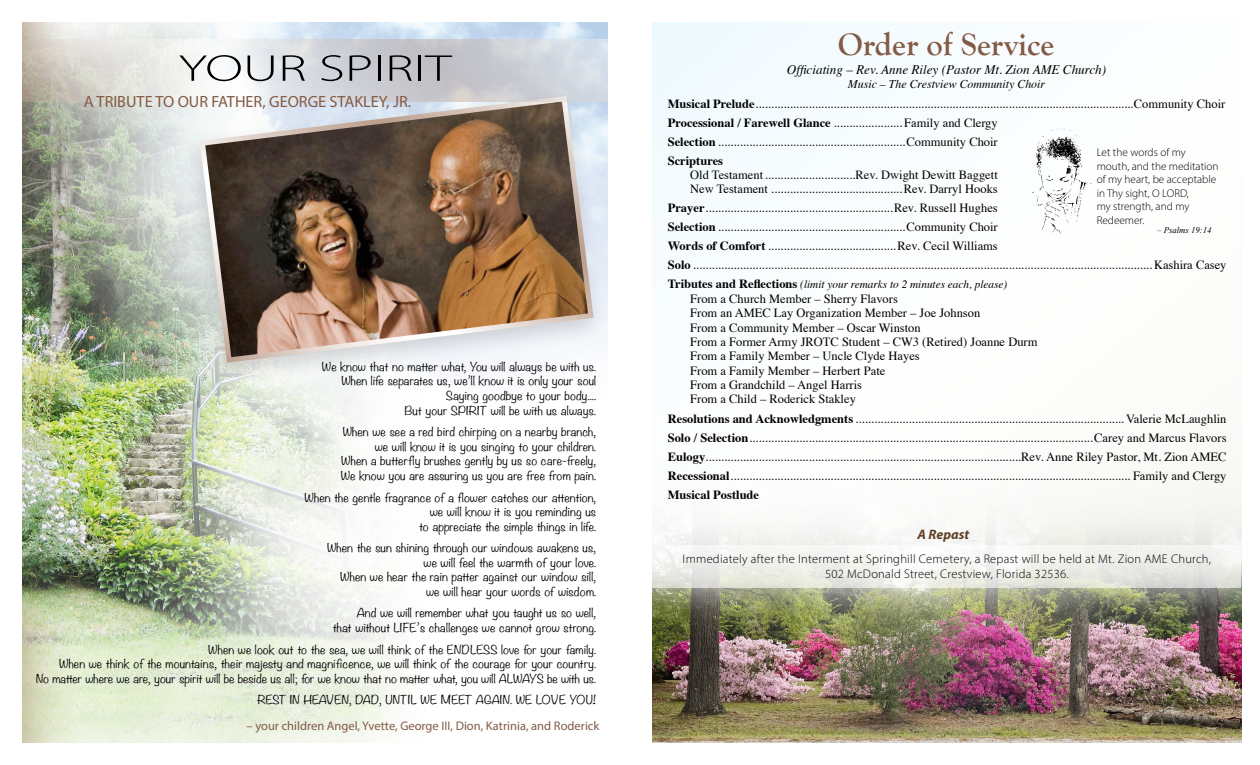
<style>
.page{position:relative;width:1260px;height:765px;background:#fff}
.page>*{position:absolute;margin:0;border:0;box-sizing:border-box;transform-origin:0 0}
.t1{font:300 37.5px "Myriad Pro";color:#000;scale:1.5 1}
.t2{font:700 32.5px "Goudy Old Style T";color:#835b45}
.t3{font:16.25px "Myriad Pro";color:#835b45}
.t4{font:italic 700 13.75px "Myriad Pro";color:#532f13}
.t5{font:italic 13.12px "Times";color:#000}
.t6{font:12.5px/19.1px "Times";color:#000}
.t7{font:300 12.5px/15px "Myriad Pro";letter-spacing:.02em;color:#000;text-align:center}
.t8{font:12.5px "Myriad Pro";color:#835b45}
.t9{font:italic 11.88px "Times";color:#000}
.t10{font:300 11.25px/13.5px "Myriad Pro";color:#000}
.t11{font:italic 11.25px "Times";color:#000}
.t12{font:300 10.88px/14.5px "Noteworthy";letter-spacing:.01em;color:#000;text-align:right;scale:1.16 1}
.t13{font:italic 8.75px "Times New Roman";color:#000}
.s1{font-weight:700}
.s2{font-weight:700;font-style:normal;font-size:12.5px}
</style>
<div class="page">
<div style="left:652px;top:22px;width:589px;height:720px;background:#fbfdfe"></div>
<img style="left:652px;top:477px;width:589px;height:265px">
<img style="left:1032px;top:128px;width:60px;height:106px">
<img style="left:22px;top:22px;width:404px;height:720px">
<div style="left:180px;top:86px;width:430px;height:303px;background:#000;opacity:.15"></div>
<img style="left:197px;top:101px;width:399px;height:265px">
<svg style="left:22px;top:40px;width:586px;height:61px;background:#d7d8d9"></svg>
<svg style="left:652px;top:546px;width:589px;height:42px;fill:#eff0eb"></svg>
<h1 class="t1" style="left:179px;top:46px;width:183px">YOUR SPIRIT</h1>
<h3 class="t3" style="left:84px;top:91px;width:329px">A TRIBUTE TO OUR FATHER, GEORGE STAKLEY, JR.</h3>
<p class="t12" style="left:322px;top:359px;width:238px">We know that no matter what, You will always be with us.<br>When life separates us, we’ll know it is only your soul Saying goodbye to your body....<br>But your SPIRIT will be with us always.</p>
<p class="t12" style="left:341px;top:425px;width:222px">When we see a red bird chirping on a nearby branch, we will know it is you singing to your children.<br>When a butterfly brushes gently by us so care-freely, We know you are assuring us you are free from pain.</p>
<p class="t12" style="left:305px;top:490px;width:253px">When the gentle fragrance of a flower catches our attention, we will know it is you reminding us<br>to appreciate the simple things in life.</p>
<p class="t12" style="left:327px;top:540px;width:234px">When the sun shining through our windows awakens us, we will feel the warmth of your love.<br>When we hear the rain patter against our window sill, we will hear your words of wisdom.</p>
<p class="t12" style="left:333px;top:606px;width:229px">And we will remember what you taught us so well,<br>that without LIFE’s challenges we cannot grow strong.</p>
<p class="t12" style="left:36px;top:642px;width:484px">When we look out to the sea, we will think of the ENDLESS love for your family.<br>When we think of the mountains, their majesty and magnificence, we will think of the courage for your country.<br>No matter where we are, your spirit will be beside us all; for we know that no matter what, you will ALWAYS be with us.</p>
<p class="t12" style="left:257px;top:693px;width:294px">REST IN HEAVEN, DAD, UNTIL WE MEET AGAIN. WE LOVE YOU!</p>
<p class="t8" style="left:247px;top:718px;width:354px">– your children Angel, Yvette, George III, Dion, Katrinia, and Roderick</p>
<h2 class="t2" style="left:838px;top:26px;width:218px">Order of Service</h2>
<p class="t5" style="left:787px;top:58px;width:321px">Officiating – Rev. Anne Riley (Pastor Mt. Zion AME Church)</p>
<p class="t9" style="left:848px;top:74px;width:199px">Music – The Crestview Community Choir</p>
<p class="t6" style="left:668px;top:93px;width:559px"><span class="s1">Musical Prelude</span>.........................................................................................................................Community Choir <span class="s1">Processional / Farewell Glance</span> ...................... Family and Clergy<br><span class="s1">Selection</span> ............................................................Community Choir<br><span class="s1">Scriptures</span></p>
<p class="t6" style="left:690px;top:167px;width:309px;line-height:13.8px">Old Testament.............................Rev. Dwight Dewitt Baggett<br>New Testament ..........................................Rev. Darryl Hooks</p>
<p class="t6" style="left:668px;top:197px;width:560px"><span class="s1">Prayer</span>............................................................Rev. Russell Hughes<br><span class="s1">Selection</span> ............................................................Community Choir<br><span class="s1">Words of Comfort</span> .........................................Rev. Cecil Williams<br><span class="s1">Solo</span> ................................................................................................................................................... Kashira Casey</p>
<p class="t11" style="left:668px;top:275px;width:341px"><span class="s2">Tributes and Reflections</span> (limit your remarks to 2 minutes each, please)</p>
<p class="t6" style="left:690px;top:290px;width:349px;line-height:14.4px">From a Church Member – Sherry Flavors<br>From an AMEC Lay Organization Member – Joe Johnson<br>From a Community Member – Oscar Winston<br>From a Former Army JROTC Student – CW3 (Retired) Joanne Durm From a Family Member – Uncle Clyde Hayes<br>From a Family Member – Herbert Pate<br>From a Grandchild – Angel Harris<br>From a Child – Roderick Stakley</p>
<p class="t6" style="left:668px;top:408px;width:560px;text-align:justify"><span class="s1">Resolutions and Acknowledgments</span> ...................................................................................... Valerie McLaughlin <span class="s1">Solo / Selection</span>..............................................................................................................Carey and Marcus Flavors <span class="s1">Eulogy</span>.....................................................................................................Rev. Anne Riley Pastor, Mt. Zion AMEC <span class="s1">Recessional</span>................................................................................................................................ Family and Clergy <span class="s1">Musical Postlude</span></p>
<p class="t10" style="left:1097px;top:146px;width:123px">Let the words of my mouth, and the meditation of my heart, be acceptable in Thy sight, O LORD,<br>my strength, and my<br>Redeemer.</p>
<p class="t13" style="left:1157px;top:224px;width:56px">– Psalms 19:14</p>
<p class="t4" style="left:918px;top:525px;width:53px">A Repast</p>
<p class="t7" style="left:683px;top:551px;width:530px">Immediately after the Interment at Springhill Cemetery, a Repast will be held at Mt. Zion AME Church,<br>502 McDonald Street, Crestview, Florida 32536.</p>
</div>
